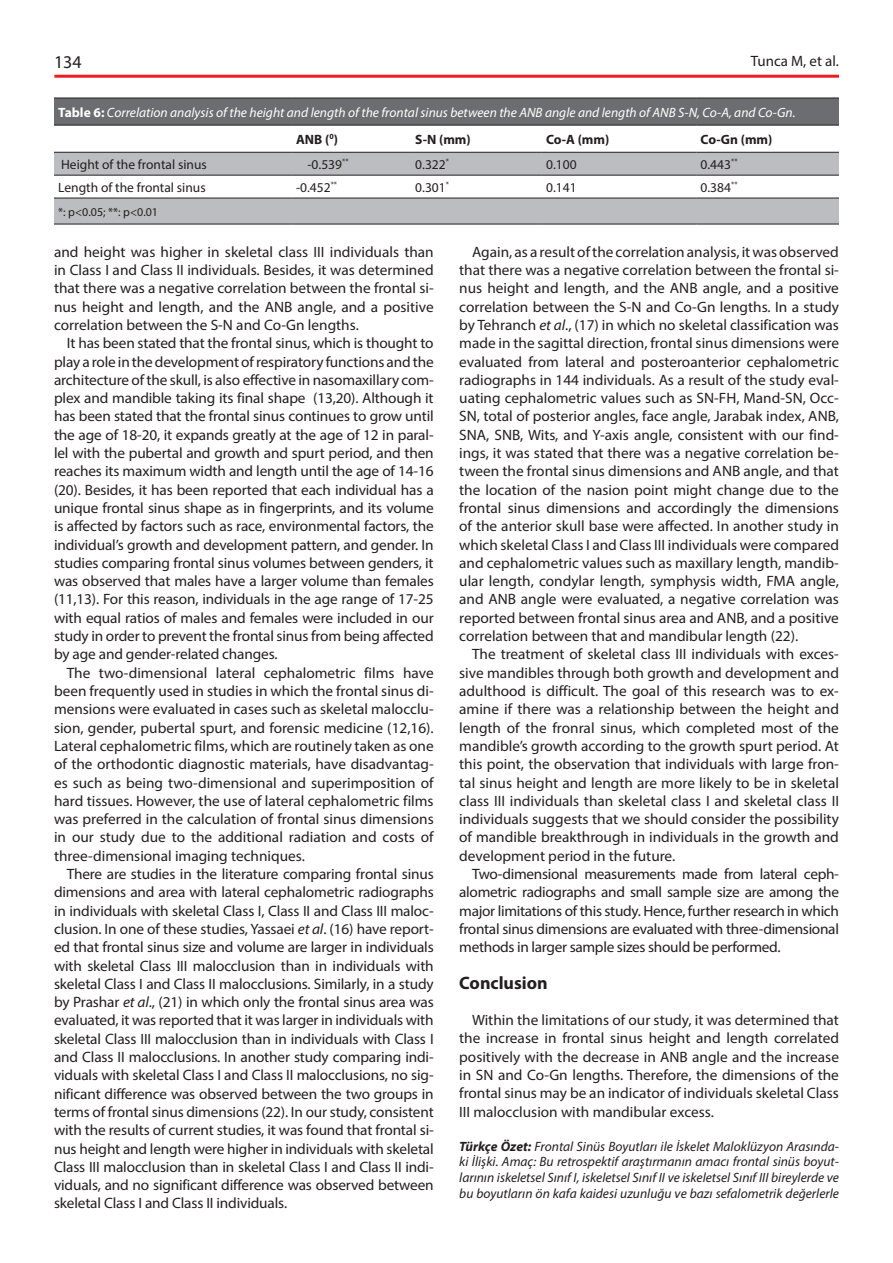
<style>
.page{position:relative;width:893px;height:1263px;background:#fff}
.page>*{position:absolute;margin:0;border:0;box-sizing:border-box;transform-origin:0 0}
.t1{font:700 18px "Myriad Pro";color:#231f20}
.t2{font:18px "Myriad Pro";color:#231f20}
.t3{font:15px/18.3px "Myriad Pro";color:#231f20;text-align:justify}
.t4{font:italic 13.5px/15.8px "Myriad Pro";color:#231f20;text-align:justify}
.t5{font:italic 13.5px/27.2px "Myriad Pro";color:#fff}
.t6{font:13.5px "Myriad Pro";color:#231f20}
.t7{font:700 13.5px "Myriad Pro";color:#231f20}
.t8{font:12px "Myriad Pro";color:#231f20}
.s1{font-weight:700;font-style:normal}
.s2{font-weight:700;font-style:normal;color:#231f20}
.s3{font-style:italic}
.s4{font-weight:700}
</style>
<div class="page">
<hr style="left:54px;top:75px;width:785px;height:3px;background:#ee1d23">
<div style="left:54px;top:98px;width:785px;height:27px;background:#6c6d70"></div>
<svg style="left:54px;top:151px;width:785px;height:1px"></svg>
<svg style="left:54px;top:153px;width:785px;height:71px;fill:#bcbdc0"></svg>
<hr style="left:54px;top:175px;width:238px;height:1px;background:#231f20">
<hr style="left:292px;top:175px;width:119px;height:1px;background:#231f20">
<hr style="left:411px;top:175px;width:131px;height:1px;background:#231f20">
<hr style="left:542px;top:175px;width:154px;height:1px;background:#231f20">
<hr style="left:696px;top:175px;width:143px;height:1px;background:#231f20">
<hr style="left:54px;top:98px;width:238px;height:1px;background:#231f20">
<hr style="left:292px;top:98px;width:119px;height:1px;background:#231f20">
<hr style="left:411px;top:98px;width:131px;height:1px;background:#231f20">
<hr style="left:542px;top:98px;width:154px;height:1px;background:#231f20">
<hr style="left:696px;top:98px;width:143px;height:1px;background:#231f20">
<hr style="left:54px;top:125px;width:238px;height:1px;background:#231f20">
<hr style="left:292px;top:125px;width:119px;height:1px;background:#231f20">
<hr style="left:411px;top:125px;width:131px;height:1px;background:#231f20">
<hr style="left:542px;top:125px;width:154px;height:1px;background:#231f20">
<hr style="left:696px;top:125px;width:143px;height:1px;background:#231f20">
<hr style="left:54px;top:152px;width:238px;height:1px;background:#231f20">
<hr style="left:292px;top:152px;width:119px;height:1px;background:#231f20">
<hr style="left:411px;top:152px;width:131px;height:1px;background:#231f20">
<hr style="left:542px;top:152px;width:154px;height:1px;background:#231f20">
<hr style="left:696px;top:152px;width:143px;height:1px;background:#231f20">
<hr style="left:54px;top:198px;width:238px;height:1px;background:#231f20">
<hr style="left:292px;top:198px;width:119px;height:1px;background:#231f20">
<hr style="left:411px;top:198px;width:131px;height:1px;background:#231f20">
<hr style="left:542px;top:198px;width:154px;height:1px;background:#231f20">
<hr style="left:696px;top:198px;width:143px;height:1px;background:#231f20">
<hr style="left:54px;top:224px;width:238px;height:1px;background:#231f20">
<hr style="left:292px;top:224px;width:119px;height:1px;background:#231f20">
<hr style="left:411px;top:224px;width:131px;height:1px;background:#231f20">
<hr style="left:542px;top:224px;width:154px;height:1px;background:#231f20">
<hr style="left:696px;top:224px;width:143px;height:1px;background:#231f20">
<p class="t2" style="left:54px;top:51px;width:29px">134</p>
<p class="t3" style="left:751px;top:51px;width:90px">Tunca M, et al.</p>
<p class="t5" style="left:296px;top:98px;width:501px;text-indent:-238px"><span class="s1">Table 6:</span> Correlation analysis of the height and length of the frontal sinus between the ANB angle and length of ANB S-N, Co-A, and Co-Gn.<br><span class="s2">ANB (</span><sup>0</sup><span class="s2">)</span></p>
<p class="t7" style="left:415px;top:130px;width:57px">S-N (mm)</p>
<p class="t7" style="left:546px;top:130px;width:65px">Co-A (mm)</p>
<p class="t7" style="left:701px;top:130px;width:73px">Co-Gn (mm)</p>
<p class="t6" style="left:61px;top:156px;width:147px">Height of the frontal sinus</p>
<p class="t6" style="left:307px;top:156px;width:43px">-0.539<sup>**</sup></p>
<p class="t6" style="left:415px;top:156px;width:35px">0.322<sup>*</sup></p>
<p class="t6" style="left:546px;top:156px;width:32px">0.100</p>
<p class="t6" style="left:701px;top:156px;width:39px">0.443<sup>**</sup></p>
<p class="t6" style="left:58px;top:179px;width:149px">Length of the frontal sinus</p>
<p class="t6" style="left:296px;top:179px;width:43px">-0.452<sup>**</sup></p>
<p class="t6" style="left:415px;top:179px;width:35px">0.301<sup>*</sup></p>
<p class="t6" style="left:546px;top:179px;width:32px">0.141</p>
<p class="t6" style="left:701px;top:179px;width:39px">0.384<sup>**</sup></p>
<p class="t8" style="left:58px;top:204px;width:101px">*: p&lt;0.05; **: p&lt;0.01</p>
<p class="t3" style="left:54px;top:242px;width:381px">and height was higher in skeletal class III individuals than in Class I and Class II individuals. Besides, it was determined that there was a negative correlation between the frontal si&shy;nus height and length, and the ANB angle, and a positive correlation between the S-N and Co-Gn lengths.</p>
<p class="t3" style="left:54px;top:334px;width:381px;text-indent:13px">It has been stated that the frontal sinus, which is thought to play a role in the development of respiratory functions and the architecture of the skull, is also effective in nasomaxillary com&shy;plex and mandible taking its final shape (13,20). Although it has been stated that the frontal sinus continues to grow until the age of 18-20, it expands greatly at the age of 12 in paral&shy;lel with the pubertal and growth and spurt period, and then reaches its maximum width and length until the age of 14-16 (20). Besides, it has been reported that each individual has a unique frontal sinus shape as in fingerprints, and its volume is affected by factors such as race, environmental factors, the individual’s growth and development pattern, and gender. In studies comparing frontal sinus volumes between genders, it was observed that males have a larger volume than females (11,13). For this reason, individuals in the age range of 17-25 with equal ratios of males and females were included in our study in order to prevent the frontal sinus from being affected by age and gender-related changes.</p>
<p class="t3" style="left:54px;top:663px;width:381px;text-indent:13px">The two-dimensional lateral cephalometric films have been frequently used in studies in which the frontal sinus di&shy;mensions were evaluated in cases such as skeletal malocclu&shy;sion, gender, pubertal spurt, and forensic medicine (12,16).<br>Lateral cephalometric films, which are routinely taken as one of the orthodontic diagnostic materials, have disadvantag&shy;es such as being two-dimensional and superimposition of hard tissues. However, the use of lateral cephalometric films was preferred in the calculation of frontal sinus dimensions in our study due to the additional radiation and costs of three-dimensional imaging techniques.</p>
<p class="t3" style="left:54px;top:865px;width:381px;text-indent:13px">There are studies in the literature comparing frontal sinus dimensions and area with lateral cephalometric radiographs in individuals with skeletal Class I, Class II and Class III maloc&shy;clusion. In one of these studies, Yassaei <span class="s3">et al</span>. (16) have report&shy;ed that frontal sinus size and volume are larger in individuals with skeletal Class III malocclusion than in individuals with skeletal Class I and Class II malocclusions. Similarly, in a study by Prashar <span class="s3">et al</span>., (21) in which only the frontal sinus area was evaluated, it was reported that it was larger in individuals with skeletal Class III malocclusion than in individuals with Class I and Class II malocclusions. In another study comparing indi&shy;viduals with skeletal Class I and Class II malocclusions, no sig&shy;nificant difference was observed between the two groups in terms of frontal sinus dimensions (22). In our study, consistent with the results of current studies, it was found that frontal si&shy;nus height and length were higher in individuals with skeletal Class III malocclusion than in skeletal Class I and Class II indi&shy;viduals, and no significant difference was observed between skeletal Class I and Class II individuals.</p>
<p class="t3" style="left:459px;top:242px;width:381px;text-indent:13px">Again, as a result of the correlation analysis, it was observed that there was a negative correlation between the frontal si&shy;nus height and length, and the ANB angle, and a positive correlation between the S-N and Co-Gn lengths. In a study by Tehranch <span class="s3">et al</span>., (17) in which no skeletal classification was made in the sagittal direction, frontal sinus dimensions were evaluated from lateral and posteroanterior cephalometric radiographs in 144 individuals. As a result of the study eval&shy;uating cephalometric values such as SN-FH, Mand-SN, Occ-SN, total of posterior angles, face angle, Jarabak index, ANB, SNA, SNB, Wits, and Y-axis angle, consistent with our find&shy;ings, it was stated that there was a negative correlation be&shy;tween the frontal sinus dimensions and ANB angle, and that the location of the nasion point might change due to the frontal sinus dimensions and accordingly the dimensions of the anterior skull base were affected. In another study in which skeletal Class I and Class III individuals were compared and cephalometric values such as maxillary length, mandib&shy;ular length, condylar length, symphysis width, FMA angle, and ANB angle were evaluated, a negative correlation was reported between frontal sinus area and ANB, and a positive correlation between that and mandibular length (22).</p>
<p class="t3" style="left:459px;top:645px;width:381px;text-indent:13px">The treatment of skeletal class III individuals with exces&shy;sive mandibles through both growth and development and adulthood is difficult. The goal of this research was to ex&shy;amine if there was a relationship between the height and length of the fronral sinus, which completed most of the mandible’s growth according to the growth spurt period. At this point, the observation that individuals with large fron&shy;tal sinus height and length are more likely to be in skeletal class III individuals than skeletal class I and skeletal class II individuals suggests that we should consider the possibility of mandible breakthrough in individuals in the growth and development period in the future.</p>
<p class="t3" style="left:459px;top:865px;width:381px;text-indent:13px">Two-dimensional measurements made from lateral ceph&shy;alometric radiographs and small sample size are among the major limitations of this study. Hence, further research in which frontal sinus dimensions are evaluated with three-dimensional methods in larger sample sizes should be performed.</p>
<p class="t1" style="left:459px;top:971px;width:90px">Conclusion</p>
<p class="t3" style="left:459px;top:1011px;width:381px;text-indent:13px">Within the limitations of our study, it was determined that the increase in frontal sinus height and length correlated positively with the decrease in ANB angle and the increase in SN and Co-Gn lengths. Therefore, the dimensions of the frontal sinus may be an indicator of individuals skeletal Class III malocclusion with mandibular excess.</p>
<p class="t4" style="left:459px;top:1138px;width:381px"><span class="s4">Türkçe Özet:</span> Frontal Sinüs Boyutları ile İskelet Maloklüzyon Arasında&shy;ki İlişki. Amaç: Bu retrospektif araştırmanın amacı frontal sinüs boyut&shy;larının iskeletsel Sınıf I, iskeletsel Sınıf II ve iskeletsel Sınıf III bireylerde ve bu boyutların ön kafa kaidesi uzunluğu ve bazı sefalometrik değerlerle</p>
</div>
